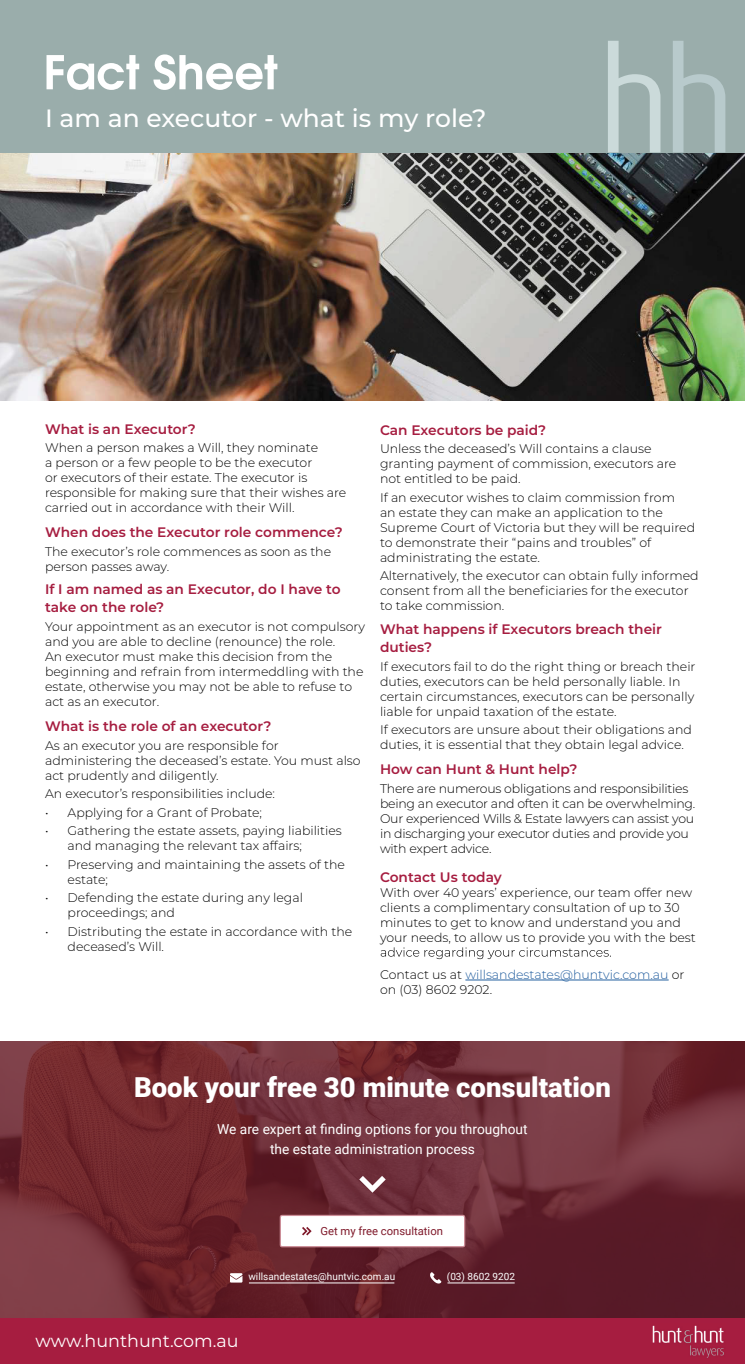
<style>
.page{position:relative;width:745px;height:1364px;background:#fff}
.page>*{position:absolute;margin:0;border:0;box-sizing:border-box;transform-origin:0 0}
.t1{font:900 27.5px "Roboto";color:#fff}
.t2{font:500 25px "Montserrat";color:#fff}
.t3{font:17.5px "Montserrat";color:#fff}
.t4{font:600 13.75px/18px "Montserrat";color:#a61d40}
.t5{font:13.75px/20px "Roboto";color:#fff;text-align:center}
.t6{font:300 12.5px/15px "Montserrat";color:#000}
.t7{font:300 12.5px/15px "Montserrat";letter-spacing:-.02em;color:#000}
.t8{font:300 12.5px/15px "Montserrat";color:#225e9f}
.t9{font:11.25px "Roboto";color:#7f192a}
.t10{font:10px "Roboto";color:#fff}
.s1{color:#000}
</style>
<div class="page">
<img style="left:0;top:152px;width:744px;height:248px">
<div style="left:0;top:0;width:744px;height:152px;background:#9aadab"></div>
<svg style="left:608px;top:41px;width:52px;height:111px"></svg>
<svg style="left:673px;top:41px;width:52px;height:111px"></svg>
<svg style="left:46px;top:54px;width:231px;height:36px"></svg>
<hr style="left:465px;top:979px;width:203px;height:1px;background:#225e9f">
<svg style="left:380px;top:947px;width:229px;height:12px"></svg>
<svg style="left:0;top:1041px;width:744px;height:277px;background:#6d2a33"></svg>
<svg style="left:359px;top:1175px;width:26px;height:17px"></svg>
<div style="left:280px;top:1215px;width:184px;height:31px;background:#fff;border-radius:2px"></div>
<div style="left:279px;top:1214px;width:186px;height:33px;border:1px solid #cd8e98;border-radius:2px"></div>
<svg style="left:302px;top:1227px;width:9px;height:8px"></svg>
<svg style="left:230px;top:1272px;width:12px;height:10px"></svg>
<hr style="left:249px;top:1282px;width:145px;height:1px;background:#fff">
<svg style="left:430px;top:1271px;width:11px;height:12px"></svg>
<hr style="left:447px;top:1282px;width:67px;height:1px;background:#fff">
<div style="left:0;top:1318px;width:744px;height:45px;background:#a61d40"></div>
<img style="left:652px;top:1325px;width:72px;height:33px">
<h2 class="t2" style="left:45px;top:101px;width:443px">I am an executor - what is my role?</h2>
<p class="t4" style="left:45px;top:419px;width:152px">What is an Executor?</p>
<p class="t6" style="left:45px;top:440px;width:303px">When a person makes a Will, they nominate<br>a person or a few people to be the executor<br>or executors of their estate. The executor is responsible for making sure that their wishes are carried out in accordance with their Will.</p>
<p class="t4" style="left:45px;top:522px;width:299px">When does the Executor role commence?</p>
<p class="t6" style="left:45px;top:543px;width:287px">The executor’s role commences as soon as the person passes away.</p>
<p class="t4" style="left:45px;top:580px;width:297px">If I am named as an Executor, do I have to take on the role?</p>
<p class="t6" style="left:45px;top:618px;width:321px">Your appointment as an executor is not compulsory and you are able to decline (renounce) the role.<br>An executor must make this decision from the beginning and refrain from intermeddling with the estate, otherwise you may not be able to refuse to act as an executor.</p>
<p class="t4" style="left:45px;top:716px;width:228px">What is the role of an executor?</p>
<p class="t6" style="left:45px;top:737px;width:317px">As an executor you are responsible for administering the deceased’s estate. You must also act prudently and diligently.</p>
<p class="t6" style="left:45px;top:785px;width:231px">An executor’s responsibilities include:</p>
<p class="t6" style="left:45px;top:804px;width:218px">• Applying for a Grant of Probate;</p>
<p class="t6" style="left:67px;top:823px;width:276px;text-indent:-22px">• Gathering the estate assets, paying liabilities and managing the relevant tax affairs;</p>
<p class="t6" style="left:67px;top:856px;width:279px;text-indent:-23px">• Preserving and maintaining the assets of the estate;</p>
<p class="t6" style="left:67px;top:890px;width:237px;text-indent:-23px">• Defending the estate during any legal proceedings; and</p>
<p class="t6" style="left:67px;top:923px;width:286px;text-indent:-23px">• Distributing the estate in accordance with the deceased’s Will.</p>
<p class="t4" style="left:380px;top:420px;width:168px">Can Executors be paid?</p>
<p class="t6" style="left:380px;top:441px;width:297px">Unless the deceased’s Will contains a clause granting payment of commission, executors are not entitled to be paid.</p>
<p class="t6" style="left:380px;top:489px;width:316px">If an executor wishes to claim commission from<br>an estate they can make an application to the Supreme Court of Victoria but they will be required to demonstrate their “pains and troubles” of administrating the estate.</p>
<p class="t6" style="left:380px;top:568px;width:320px">Alternatively, the executor can obtain fully informed consent from all the beneficiaries for the executor to take commission.</p>
<p class="t4" style="left:380px;top:619px;width:283px">What happens if Executors breach their duties?</p>
<p class="t6" style="left:380px;top:658px;width:317px">If executors fail to do the right thing or breach their duties, executors can be held personally liable. In certain circumstances, executors can be personally liable for unpaid taxation of the estate.</p>
<p class="t6" style="left:380px;top:721px;width:313px">If executors are unsure about their obligations and duties, it is essential that they obtain legal advice.</p>
<p class="t4" style="left:380px;top:759px;width:199px">How can Hunt &amp; Hunt help?</p>
<p class="t7" style="left:380px;top:780px;width:317px">There are numerous obligations and responsibilities being an executor and often it can be overwhelming.<br>Our experienced Wills &amp; Estate lawyers can assist you in discharging your executor duties and provide you with expert advice.</p>
<p class="t4" style="left:380px;top:867px;width:123px">Contact Us today</p>
<p class="t6" style="left:380px;top:884px;width:317px">With over 40 years’ experience, our team offer new clients a complimentary consultation of up to 30 minutes to get to know and understand you and your needs, to allow us to provide you with the best</p>
<p class="t8" style="left:380px;top:966px;width:306px"><span class="s1">Contact us at</span> willsandestates@huntvic.com.au <span class="s1">or on (03) 8602 9202.</span></p>
<h1 class="t1" style="left:134px;top:1068px;width:478px">Book your free 30 minute consultation</h1>
<p class="t5" style="left:217px;top:1118px;width:312px">We are expert at finding options for you throughout the estate administration process</p>
<p class="t9" style="left:320px;top:1223px;width:124px">Get my free consultation</p>
<p class="t10" style="left:248px;top:1269px;width:148px">willsandestates@huntvic.com.au</p>
<p class="t10" style="left:446px;top:1269px;width:70px">(03) 8602 9202</p>
<h3 class="t3" style="left:35px;top:1328px;width:204px">www.hunthunt.com.au</h3>
</div>
